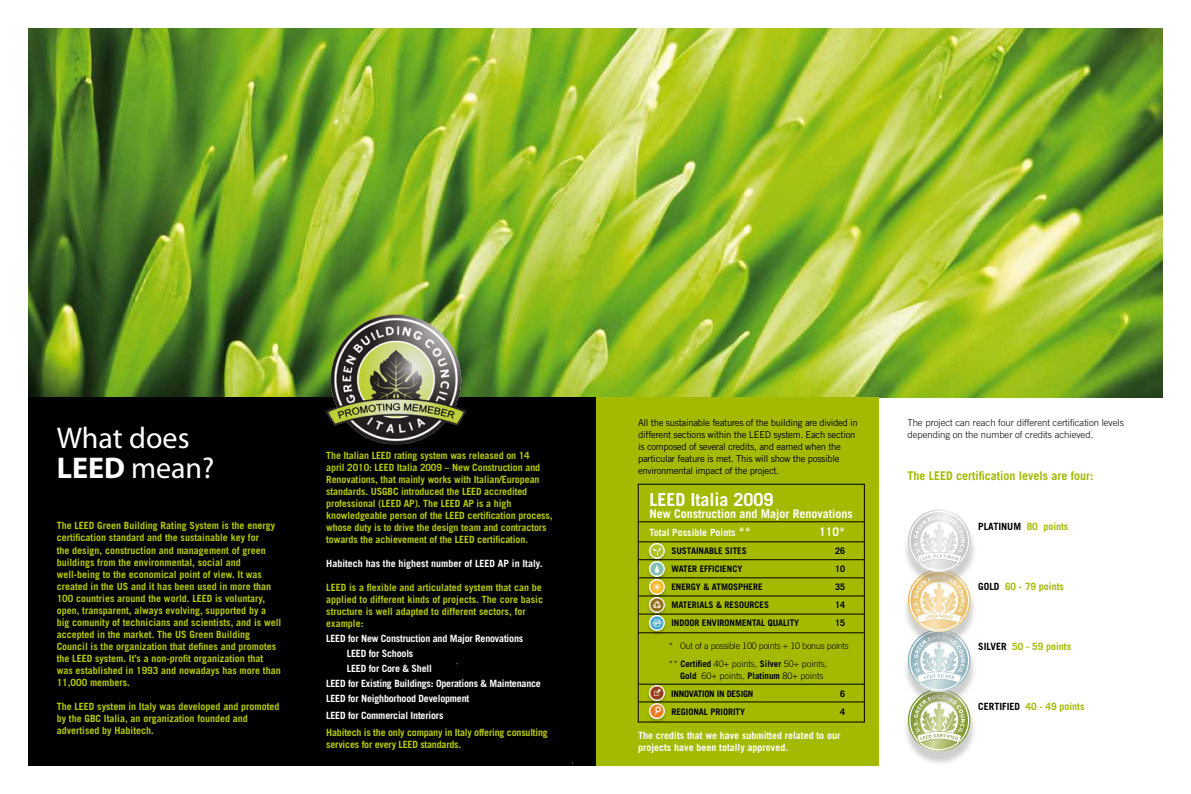
<style>
.page{position:relative;width:1191px;height:794px;background:#fff}
.page>*{position:absolute;margin:0;border:0;box-sizing:border-box;transform-origin:0 0}
.t1{font:30px/30px "Myriad Pro";color:#fff}
.t2{font:700 18px "Trade Gothic";color:#fff}
.t3{font:700 12px "Trade Gothic";color:#fff}
.t4{font:700 12px "Trade Gothic";color:#a4ba00}
.t5{font:700 10px/12px "Trade Gothic";color:#b6ca00}
.t6{font:700 10px "Trade Gothic";letter-spacing:-.02em;color:#fff}
.t7{font:700 10px/12px "Trade Gothic";color:#fff}
.t8{font:700 10px/12px "Trade Gothic";letter-spacing:-.02em;color:#b6ca00}
.t9{font:700 10px "Trade Gothic";color:#a4ba00}
.t10{font:700 10px "Trade Gothic";color:#000}
.t11{font:9.5px/12px "Trade Gothic";letter-spacing:-.03em;color:#000}
.t12{font:300 9.5px/12px "Trade Gothic";color:#000}
.t13{font:700 9px "Trade Gothic";color:#000}
.t14{font:300 9px/17.7px "Trade Gothic";letter-spacing:-.02em;color:#000}
.t15{font:700 9px/18px "Trade Gothic";letter-spacing:-.02em;color:#000}
.s1{font-weight:700}
.s2{font-size:12px}
.s3{font-weight:300}
.s4{color:#a4ba00}
.s5{color:#000}
</style>
<div class="page">
<img style="left:28px;top:28px;width:1134px;height:369px">
<div style="left:595px;top:397px;width:284px;height:368px;background:#a4ba00"></div>
<div style="left:28px;top:397px;width:567px;height:368px;background:#000"></div>
<div style="left:902px;top:692px;width:75px;height:75px;background:#000;opacity:.2"></div>
<div style="left:902px;top:632px;width:75px;height:75px;background:#000;opacity:.2"></div>
<div style="left:902px;top:572px;width:75px;height:75px;background:#000;opacity:.2"></div>
<div style="left:902px;top:513px;width:75px;height:74px;background:#000;opacity:.2"></div>
<svg style="left:907px;top:509px;width:63px;height:242px"></svg>
<div style="left:646px;top:543px;width:21px;height:21px;background:#000;opacity:.2"></div>
<img style="left:649px;top:543px;width:15px;height:15px;border-radius:7px">
<div style="left:649px;top:543px;width:15px;height:15px;border:1px solid #fff;border-radius:50%"></div>
<div style="left:646px;top:561px;width:21px;height:21px;background:#000;opacity:.2"></div>
<img style="left:649px;top:561px;width:15px;height:15px;border-radius:7px">
<div style="left:649px;top:561px;width:15px;height:15px;border:1px solid #fff;border-radius:50%"></div>
<div style="left:646px;top:579px;width:21px;height:21px;background:#000;opacity:.2"></div>
<div style="left:649px;top:579px;width:15px;height:15px;background:#000;opacity:.2"></div>
<img style="left:649px;top:579px;width:15px;height:15px;border-radius:7px">
<div style="left:649px;top:579px;width:15px;height:15px;border:1px solid #fff;border-radius:50%"></div>
<div style="left:646px;top:597px;width:21px;height:21px;background:#000;opacity:.2"></div>
<img style="left:649px;top:597px;width:15px;height:15px;border-radius:7px">
<div style="left:649px;top:597px;width:15px;height:15px;border:1px solid #fff;border-radius:50%"></div>
<div style="left:646px;top:615px;width:21px;height:21px;background:#000;opacity:.2"></div>
<img style="left:649px;top:615px;width:15px;height:15px;border-radius:7px">
<div style="left:649px;top:615px;width:15px;height:15px;border:1px solid #fff;border-radius:50%"></div>
<div style="left:646px;top:685px;width:21px;height:21px;background:#000;opacity:.2"></div>
<img style="left:649px;top:685px;width:15px;height:15px;border-radius:7px">
<div style="left:649px;top:685px;width:15px;height:15px;border:1px solid #fff;border-radius:50%"></div>
<div style="left:646px;top:703px;width:21px;height:21px;background:#000;opacity:.2"></div>
<img style="left:649px;top:703px;width:15px;height:15px;border-radius:7px">
<div style="left:649px;top:703px;width:15px;height:16px;border:1px solid #fff;border-radius:50%"></div>
<hr style="left:638px;top:559px;width:226px;height:1px;background:#000">
<hr style="left:638px;top:577px;width:226px;height:1px;background:#000">
<hr style="left:638px;top:596px;width:226px;height:1px;background:#000">
<hr style="left:638px;top:614px;width:226px;height:1px;background:#000">
<hr style="left:638px;top:632px;width:226px;height:1px;background:#000">
<hr style="left:638px;top:541px;width:226px;height:1px;background:#000">
<hr style="left:638px;top:521px;width:226px;height:1px;background:#000">
<hr style="left:638px;top:684px;width:226px;height:1px;background:#000">
<hr style="left:638px;top:702px;width:226px;height:1px;background:#000">
<div style="left:638px;top:484px;width:226px;height:238px;border:1px solid #000"></div>
<img style="left:314px;top:297px;width:163px;height:148px">
<h1 class="t1" style="left:57px;top:422px;width:159px">What does<br><span class="s1">LEED</span> mean?</h1>
<p class="t5" style="left:57px;top:520px;width:220px;text-indent:41px">Green Building Rating System is the energy certification standard and the sustainable key for<br>the design, construction and management of green buildings from the environmental, social and well-being to the economical point of view. It was created in the US and it has been used in more than 100 countries around the world. Leed</p>
<p class="t5" style="left:57px;top:520px;width:24px">The leed</p>
<p class="t5" style="left:57px;top:592px;width:226px;text-indent:158px">is voluntary, open, transparent, always evolving, supported by a big comunity of technicians and scientists, and is well accepted in the market. The us Green Building Council is the organization that defines and promotes the leed</p>
<p class="t5" style="left:57px;top:652px;width:225px;text-indent:38px">system. It’s a non-profit organization that was established in 1993 and nowadays has more than<br>11,000 members.</p>
<p class="t5" style="left:57px;top:700px;width:24px">The leed</p>
<p class="t5" style="left:97px;top:700px;width:184px">system in Italy was developed and promoted</p>
<p class="t5" style="left:57px;top:712px;width:35px">by the gbc</p>
<p class="t5" style="left:57px;top:712px;width:193px;text-indent:47px">Italia, an organization founded and advertised by Habitech.</p>
<p class="t5" style="left:326px;top:449px;width:52px">The Italian leed</p>
<p class="t5" style="left:394px;top:449px;width:137px">rating system was released on 14</p>
<p class="t5" style="left:326px;top:461px;width:54px">april 2010: leed</p>
<p class="t5" style="left:326px;top:461px;width:215px;text-align:justify;text-indent:71px">Italia 2009 – New Construction and Renovations, that mainly works with Italian/European standards. Usgbc</p>
<p class="t5" style="left:401px;top:485px;width:67px">introduced the leed</p>
<p class="t5" style="left:484px;top:485px;width:44px">accredited</p>
<p class="t5" style="left:326px;top:497px;width:61px">professional (leed</p>
<p class="t5" style="left:404px;top:497px;width:43px">ap). The leed</p>
<p class="t5" style="left:463px;top:497px;width:50px">ap is a high</p>
<p class="t5" style="left:326px;top:509px;width:125px">knowledgeable person of the leed</p>
<p class="t5" style="left:326px;top:509px;width:228px;text-indent:141px">certification process, whose duty is to drive the design team and contractors towards the achievement of the leed</p>
<p class="t5" style="left:477px;top:533px;width:53px">certification.</p>
<p class="t7" style="left:326px;top:557px;width:155px">Habitech has the highest number of leed</p>
<p class="t6" style="left:498px;top:557px;width:46px">ap in Italy.</p>
<p class="t5" style="left:326px;top:581px;width:11px">Leed</p>
<p class="t5" style="left:326px;top:581px;width:218px;text-indent:23px">is a flexible and articulated system that can be applied to different kinds of projects. The core basic structure is well adapted to different sectors, for example:</p>
<p class="t6" style="left:326px;top:632px;width:198px">LEED for New Construction and Major Renovations</p>
<p class="t6" style="left:347px;top:647px;width:68px">LEED for Schools</p>
<p class="t6" style="left:347px;top:662px;width:86px">LEED for Core &amp; Shell</p>
<p class="t6" style="left:326px;top:677px;width:216px">LEED for Existing Buildings: Operations &amp; Maintenance</p>
<p class="t6" style="left:326px;top:692px;width:145px">LEED for Neighborhood Development</p>
<p class="t6" style="left:326px;top:709px;width:119px">LEED for Commercial Interiors</p>
<p class="t8" style="left:326px;top:726px;width:223px">Habitech is the only company in Italy offering consulting services for every LEED standards.</p>
<p class="t11" style="left:638px;top:416px;width:221px">All the sustainable features of the building are divided in different sections within the leed system. Each section is composed of several credits, and earned when the particular feature is met. This will show the possible environmental impact of the project.</p>
<h2 class="t2" style="left:649px;top:488px;width:126px">LEED Italia 2009</h2>
<p class="t3" style="left:649px;top:506px;width:205px">New Construction and Major Renovations</p>
<p class="t7" style="left:649px;top:526px;width:103px">Total Possible Points <span class="s2">**</span></p>
<p class="t3" style="left:819px;top:524px;width:28px">110*</p>
<p class="t13" style="left:671px;top:545px;width:11px">Sustainable</p>
<p class="t13" style="left:725px;top:545px;width:10px">Sites</p>
<p class="t13" style="left:835px;top:545px;width:12px">26</p>
<p class="t13" style="left:671px;top:563px;width:72px">WATER EFFICIENCY</p>
<p class="t13" style="left:835px;top:563px;width:12px">10</p>
<p class="t13" style="left:671px;top:581px;width:47px">ENERGy &amp; atmosphere</p>
<p class="t13" style="left:835px;top:581px;width:12px">35</p>
<p class="t13" style="left:671px;top:599px;width:31px">MATERials</p>
<p class="t13" style="left:716px;top:599px;width:15px">&amp; resources</p>
<p class="t13" style="left:835px;top:599px;width:12px">14</p>
<p class="t13" style="left:671px;top:617px;width:9px">Indoor</p>
<p class="t13" style="left:702px;top:617px;width:11px">Environmental</p>
<p class="t13" style="left:767px;top:617px;width:11px">Quality</p>
<p class="t13" style="left:835px;top:617px;width:12px">15</p>
<p class="t14" style="left:669px;top:637px;width:181px">* Out of a possible 100 points + 10 bonus points ** <span class="s1">Certified</span> 40+ points, <span class="s1">Silver</span> 50+ points,</p>
<p class="t15" style="left:671px;top:666px;width:154px;text-indent:9px">Gold <span class="s3">60+ points,</span> Platinum <span class="s3">80+ points<br></span>INNOVAtion</p>
<p class="t13" style="left:717px;top:688px;width:16px">in design</p>
<p class="t13" style="left:840px;top:688px;width:7px">6</p>
<p class="t13" style="left:671px;top:706px;width:45px">REGIONAL priority</p>
<p class="t13" style="left:840px;top:706px;width:7px">4</p>
<p class="t7" style="left:638px;top:729px;width:204px">The credits that we have submitted related to our projects have been totally approved.</p>
<p class="t12" style="left:907px;top:417px;width:218px">The project can reach four different certification levels depending on the number of credits achieved.</p>
<p class="t4" style="left:907px;top:468px;width:188px">The LEED certification levels are four:</p>
<p class="t10" style="left:978px;top:520px;width:92px">PLATINUM <span class="s4">80 points</span></p>
<p class="t9" style="left:978px;top:580px;width:87px"><span class="s5">GOLD</span> 60 - 79 points</p>
<p class="t9" style="left:978px;top:640px;width:94px"><span class="s5">SILVER</span> 50 - 59 points</p>
<p class="t9" style="left:978px;top:700px;width:108px"><span class="s5">CERTIFIED</span> 40 - 49 points</p>
</div>
